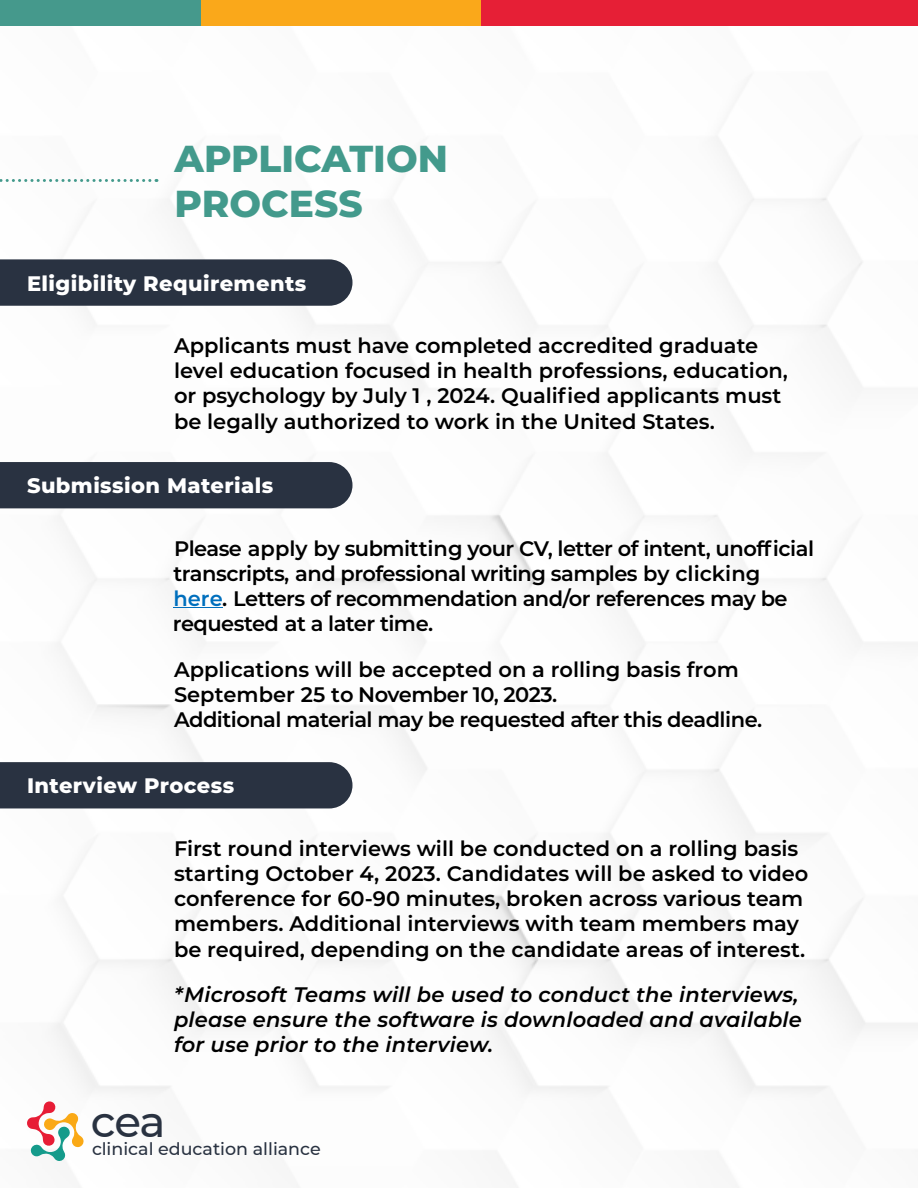
<style>
.page{position:relative;width:918px;height:1188px;background:#fff}
.page>*{position:absolute;margin:0;border:0;box-sizing:border-box;transform-origin:0 0}
.t1{font:500 43.5px "Montserrat";color:#293241}
.t2{font:800 37.5px/45px "Montserrat";color:#439a8c}
.t3{font:600 21px/25.2px "Montserrat";color:#000}
.t4{font:600 21px/25.2px "Montserrat";letter-spacing:-.025em;color:#000}
.t5{font:italic 600 21px/25.2px "Montserrat";letter-spacing:.01em;color:#000}
.t6{font:800 21px "Montserrat";letter-spacing:.02em;color:#fff}
.t7{font:500 17.4px "Montserrat";color:#293241}
.s1{color:#006fbd}
</style>
<div class="page">
<img style="left:0;top:136px;width:918px;height:958px">
<div style="left:0;top:0;width:918px;height:26px;background:#e61f36"></div>
<div style="left:0;top:0;width:215px;height:26px;background:#45998c"></div>
<div style="left:201px;top:0;width:280px;height:26px;background:#faa81a"></div>
<svg style="left:27px;top:1101px;width:57px;height:60px"></svg>
<svg style="left:0;top:179px;width:150px;height:3px"></svg>
<div style="left:0;top:259px;width:353px;height:47px;background:#293241"></div>
<div style="left:0;top:462px;width:353px;height:46px;background:#293241"></div>
<div style="left:0;top:762px;width:353px;height:46px;background:#293241"></div>
<hr style="left:173px;top:608px;width:50px;height:1px;background:#006fbd">
<h2 class="t2" style="left:175px;top:134px;width:275px">APPLICATION<br>PROCESS</h2>
<p class="t6" style="left:27px;top:268px;width:281px">Eligibility Requirements</p>
<p class="t3" style="left:174px;top:332px;width:616px">Applicants must have completed accredited graduate level education focused in health professions, education, or psychology by July 1 , 2024. Qualified applicants must be legally authorized to work in the United States.</p>
<p class="t6" style="left:27px;top:470px;width:248px">Submission Materials</p>
<p class="t4" style="left:173px;top:535px;width:643px">Please apply by submitting your CV, letter of intent, unofficial transcripts, and professional writing samples by clicking <span class="s1">here</span>. Letters of recommendation and/or references may be requested at a later time.</p>
<p class="t4" style="left:174px;top:656px;width:590px">Applications will be accepted on a rolling basis from<br>September 25 to November 10, 2023.<br>Additional material may be requested after this deadline.</p>
<p class="t6" style="left:27px;top:770px;width:209px">Interview Process</p>
<p class="t3" style="left:174px;top:835px;width:636px">First round interviews will be conducted on a rolling basis starting October 4, 2023. Candidates will be asked to video conference for 60-90 minutes, broken across various team members. Additional interviews with team members may be required, depending on the candidate areas of interest.</p>
<p class="t5" style="left:174px;top:981px;width:629px">*Microsoft Teams will be used to conduct the interviews, please ensure the software is downloaded and available for use prior to the interview.</p>
<h1 class="t1" style="left:91px;top:1091px;width:76px">cea</h1>
<p class="t7" style="left:92px;top:1137px;width:230px">clinical education alliance</p>
</div>
